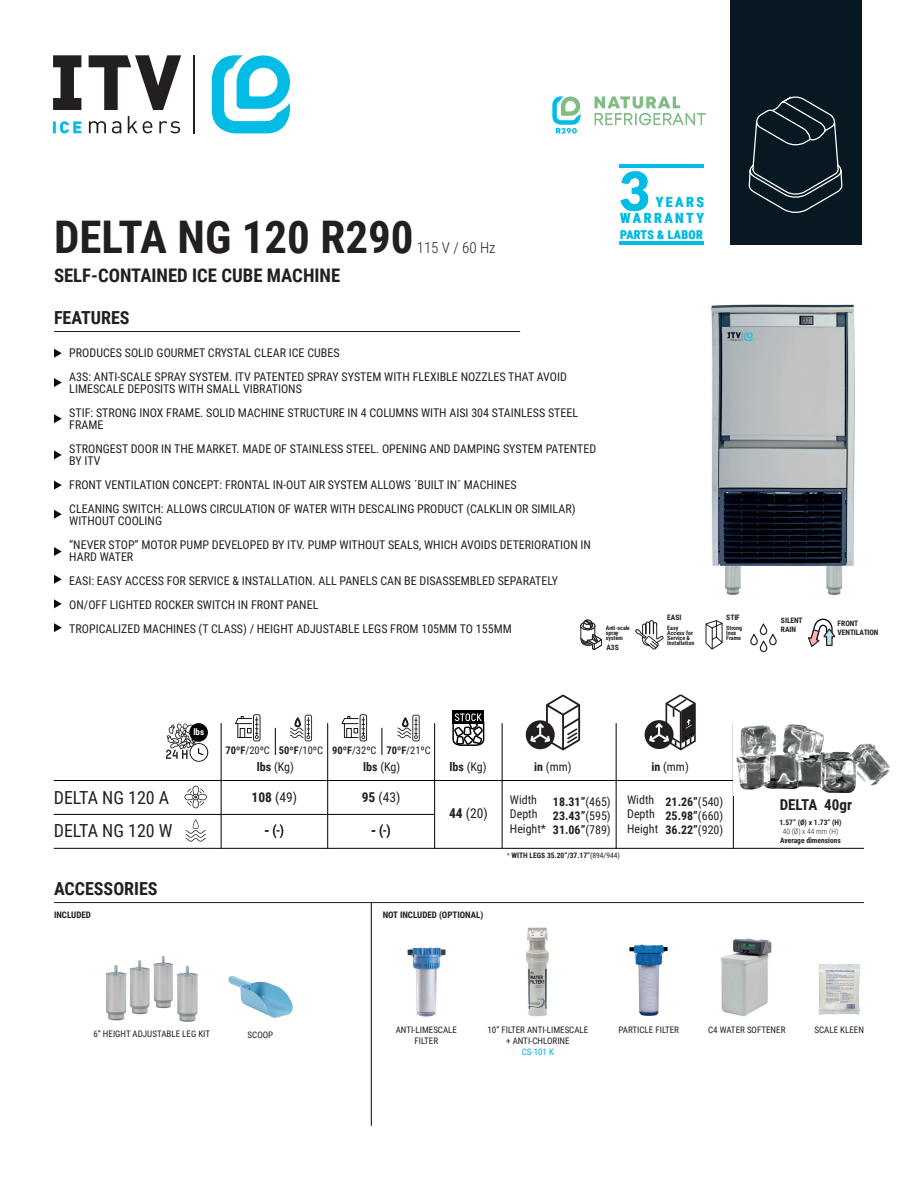
<style>
.page{position:relative;width:918px;height:1188px;background:#fff}
.page>*{position:absolute;margin:0;border:0;box-sizing:border-box;transform-origin:0 0}
.t1{font:900 53.4px "Lato";color:#02bce5}
.t2{font:700 45px "Roboto Condensed";color:#231f20}
.t3{font:700 18.75px "Roboto Condensed";color:#231f20}
.t4{font:18px "Roboto Condensed";color:#231f20}
.t5{font:700 18px "Roboto Condensed";color:#231f20}
.t6{font:700 15px "Roboto Condensed";color:#231f20}
.t7{font:300 15px "Roboto Condensed";color:#231f20}
.t8{font:700 13.95px/16.8px "Roboto Condensed";letter-spacing:.18em;color:#02bce5;text-align:right}
.t9{font:13.5px "Roboto Condensed";color:#231f20}
.t10{font:12px/24px "Roboto Condensed";color:#231f20}
.t11{font:700 12px/14.4px "Roboto Condensed";color:#231f20;text-align:justify}
.t12{font:700 12px "Roboto Condensed";letter-spacing:.03em;color:#02bce5}
.t13{font:10.5px "Roboto Condensed";color:#231f20}
.t14{font:9px/10.8px "Roboto Condensed";color:#231f20;text-align:center}
.t15{font:700 9px "Roboto Condensed";color:#231f20}
.t16{font:9px "Roboto Condensed";color:#00aee2}
.t17{font:700 9px "Roboto Condensed";color:#fff}
.t18{font:700 7.5px/9px "Roboto Condensed";color:#231f20}
.t19{font:300 7.5px "Roboto Condensed";color:#231f20}
.t20{font:700 6px/5.1px "Roboto Condensed";color:#231f20}
.s1{font-weight:700}
.s2{font-weight:400}
.s3{font-weight:300}
</style>
<div class="page">
<div style="left:730px;top:0;width:131px;height:245px;background:#071822"></div>
<hr style="left:54px;top:331px;width:466px;height:1px;background:#231f20">
<svg style="left:54px;top:349px;width:8px;height:9px"></svg>
<svg style="left:54px;top:378px;width:8px;height:9px"></svg>
<svg style="left:54px;top:414px;width:8px;height:9px"></svg>
<svg style="left:54px;top:450px;width:8px;height:9px"></svg>
<svg style="left:54px;top:481px;width:8px;height:9px"></svg>
<svg style="left:54px;top:510px;width:8px;height:9px"></svg>
<svg style="left:54px;top:547px;width:8px;height:9px"></svg>
<svg style="left:54px;top:575px;width:8px;height:9px"></svg>
<svg style="left:54px;top:599px;width:8px;height:9px"></svg>
<svg style="left:54px;top:623px;width:8px;height:9px"></svg>
<hr style="left:54px;top:902px;width:810px;height:1px;background:#231f20">
<hr style="left:371px;top:902px;width:1px;height:224px;background:#000">
<hr style="left:193px;top:55px;width:2px;height:79px;background:#231f20">
<svg style="left:212px;top:55px;width:78px;height:78px"></svg>
<svg style="left:89px;top:116px;width:91px;height:17px"></svg>
<svg style="left:53px;top:121px;width:28px;height:12px"></svg>
<svg style="left:53px;top:55px;width:128px;height:55px"></svg>
<hr style="left:619px;top:242px;width:85px;height:3px;background:#02bce5">
<hr style="left:619px;top:165px;width:85px;height:3px;background:#02bce5">
<svg style="left:184px;top:786px;width:23px;height:22px"></svg>
<hr style="left:54px;top:780px;width:679px;height:1px;background:#000">
<hr style="left:54px;top:814px;width:381px;height:1px;background:#000">
<hr style="left:54px;top:848px;width:810px;height:1px;background:#000">
<hr style="left:221px;top:723px;width:1px;height:126px;background:#000">
<hr style="left:327px;top:723px;width:1px;height:126px;background:#000">
<hr style="left:502px;top:723px;width:1px;height:126px;background:#000">
<hr style="left:434px;top:723px;width:1px;height:126px;background:#000">
<hr style="left:616px;top:723px;width:1px;height:126px;background:#000">
<hr style="left:733px;top:723px;width:1px;height:126px;background:#000">
<svg style="left:275px;top:728px;width:1px;height:27px"></svg>
<svg style="left:235px;top:714px;width:26px;height:27px"></svg>
<svg style="left:290px;top:715px;width:22px;height:26px"></svg>
<svg style="left:382px;top:728px;width:1px;height:27px"></svg>
<svg style="left:342px;top:714px;width:25px;height:27px"></svg>
<svg style="left:398px;top:715px;width:22px;height:26px"></svg>
<div style="left:526px;top:720px;width:29px;height:29px;background:#231f20;border-radius:50%"></div>
<svg style="left:530px;top:695px;width:50px;height:55px"></svg>
<div style="left:645px;top:720px;width:29px;height:29px;background:#231f20;border-radius:50%"></div>
<svg style="left:649px;top:695px;width:47px;height:55px"></svg>
<svg style="left:166px;top:724px;width:42px;height:38px"></svg>
<div style="left:189px;top:723px;width:19px;height:19px;background:#000;border-radius:50%"></div>
<svg style="left:186px;top:819px;width:20px;height:23px"></svg>
<div style="left:452px;top:710px;width:32px;height:14px;background:#000"></div>
<svg style="left:452px;top:713px;width:32px;height:33px"></svg>
<img style="left:229px;top:976px;width:64px;height:42px">
<img style="left:736px;top:724px;width:154px;height:69px">
<svg style="left:748px;top:96px;width:95px;height:117px"></svg>
<svg style="left:635px;top:620px;width:29px;height:30px"></svg>
<svg style="left:580px;top:619px;width:23px;height:31px"></svg>
<svg style="left:705px;top:620px;width:18px;height:30px"></svg>
<svg style="left:750px;top:623px;width:27px;height:29px"></svg>
<svg style="left:808px;top:618px;width:28px;height:29px"></svg>
<img style="left:711px;top:304px;width:144px;height:291px">
<img style="left:407px;top:947px;width:39px;height:70px">
<img style="left:720px;top:938px;width:52px;height:79px">
<img style="left:629px;top:945px;width:39px;height:71px">
<img style="left:526px;top:927px;width:23px;height:90px">
<img style="left:818px;top:964px;width:42px;height:51px">
<svg style="left:594px;top:96px;width:112px;height:30px"></svg>
<svg style="left:552px;top:96px;width:29px;height:38px"></svg>
<img style="left:129px;top:956px;width:44px;height:58px">
<h2 class="t2" style="left:54px;top:205px;width:361px">DELTA NG 120 R290</h2>
<p class="t7" style="left:417px;top:237px;width:81px">115 V / 60 Hz</p>
<h3 class="t3" style="left:54px;top:263px;width:288px">SELF-CONTAINED ICE CUBE MACHINE</h3>
<h3 class="t5" style="left:54px;top:305px;width:77px">FEATURES</h3>
<p class="t10" style="left:69px;top:340px;width:499px">PRODUCES SOLID GOURMET CRYSTAL CLEAR ICE CUBES<br>A3S: ANTI-SCALE SPRAY SYSTEM. ITV PATENTED SPRAY SYSTEM WITH FLEXIBLE NOZZLES THAT AVOID</p>
<p class="t10" style="left:69px;top:376px;width:510px">LIMESCALE DEPOSITS WITH SMALL VIBRATIONS<br>STIF: STRONG INOX FRAME. SOLID MACHINE STRUCTURE IN 4 COLUMNS WITH AISI 304 STAINLESS STEEL</p>
<p class="t10" style="left:69px;top:412px;width:528px">FRAME<br>STRONGEST DOOR IN THE MARKET. MADE OF STAINLESS STEEL. OPENING AND DAMPING SYSTEM PATENTED</p>
<p class="t10" style="left:69px;top:448px;width:508px">BY ITV<br>FRONT VENTILATION CONCEPT: FRONTAL IN-OUT AIR SYSTEM ALLOWS ´BUILT IN´ MACHINES<br>CLEANING SWITCH: ALLOWS CIRCULATION OF WATER WITH DESCALING PRODUCT (CALKLIN OR SIMILAR)</p>
<p class="t10" style="left:69px;top:508px;width:523px">WITHOUT COOLING<br>“NEVER STOP” MOTOR PUMP DEVELOPED BY ITV. PUMP WITHOUT SEALS, WHICH AVOIDS DETERIORATION IN</p>
<p class="t10" style="left:69px;top:544px;width:490px">HARD WATER<br>EASI: EASY ACCESS FOR SERVICE &amp; INSTALLATION. ALL PANELS CAN BE DISASSEMBLED SEPARATELY ON/OFF LIGHTED ROCKER SWITCH IN FRONT PANEL<br>TROPICALIZED MACHINES (T CLASS) / HEIGHT ADJUSTABLE LEGS FROM 105MM TO 155MM</p>
<h1 class="t1" style="left:619px;top:151px;width:32px">3</h1>
<p class="t12" style="left:620px;top:226px;width:84px">PARTS &amp; LABOR</p>
<p class="t8" style="left:620px;top:193px;width:85px">YEARS<br>WARRANTY</p>
<p class="t20" style="left:606px;top:625px;width:26px">Anti-scale spray system</p>
<p class="t18" style="left:606px;top:643px;width:14px">A3S</p>
<p class="t18" style="left:667px;top:613px;width:16px">EASI</p>
<p class="t20" style="left:667px;top:625px;width:29px">Easy<br>Access for<br>Service &amp;<br>Installation</p>
<p class="t18" style="left:726px;top:613px;width:15px">STIF</p>
<p class="t20" style="left:726px;top:625px;width:17px">Strong<br>Inox<br>Frame</p>
<p class="t17" style="left:193px;top:726px;width:12px">lbs</p>
<p class="t13" style="left:226px;top:743px;width:207px"><span class="s1">70ºF</span>/20ºC <span class="s1">50ºF</span>/10ºC <span class="s1">90ºF</span>/32ºC <span class="s1">70ºF</span>/21ºC</p>
<p class="t10" style="left:257px;top:754px;width:39px"><span class="s1">lbs</span> (Kg)</p>
<p class="t10" style="left:363px;top:754px;width:39px"><span class="s1">lbs</span> (Kg)</p>
<p class="t10" style="left:450px;top:754px;width:39px"><span class="s1">lbs</span> (Kg)</p>
<p class="t10" style="left:534px;top:754px;width:39px"><span class="s1">in</span> (mm)</p>
<p class="t10" style="left:652px;top:754px;width:39px"><span class="s1">in</span> (mm)</p>
<h3 class="t4" style="left:54px;top:785px;width:117px">DELTA NG 120 A</h3>
<h3 class="t4" style="left:54px;top:818px;width:120px">DELTA NG 120 W</h3>
<h3 class="t5" style="left:54px;top:876px;width:105px">ACCESSORIES</h3>
<p class="t15" style="left:54px;top:908px;width:39px">INCLUDED</p>
<p class="t9" style="left:252px;top:788px;width:47px"><span class="s1">108</span> (49)</p>
<p class="t9" style="left:362px;top:788px;width:40px"><span class="s1">95</span> (43)</p>
<p class="t9" style="left:264px;top:821px;width:21px"><span class="s1">-</span> (-)</p>
<p class="t9" style="left:371px;top:821px;width:21px"><span class="s1">-</span> (-)</p>
<p class="t9" style="left:449px;top:804px;width:40px"><span class="s1">44</span> (20)</p>
<p class="t10" style="left:510px;top:792px;width:38px;line-height:14.4px">Width<br>Depth<br>Height*</p>
<p class="t10" style="left:627px;top:792px;width:33px;line-height:14.4px">Width<br>Depth<br>Height</p>
<p class="t11" style="left:553px;top:794px;width:59px">18.31”<span class="s2">(465)<br></span>23.43”<span class="s2">(595)<br></span>31.06”<span class="s2">(789)</span></p>
<p class="t11" style="left:666px;top:794px;width:59px">21.26”<span class="s2">(540)<br></span>25.98”<span class="s2">(660)<br></span>36.22”<span class="s2">(920)</span></p>
<p class="t18" style="left:507px;top:851px;width:115px"><span class="s3">*</span> WITH LEGS 35.20”/37.17”<span class="s2">(894/944)</span></p>
<p class="t15" style="left:383px;top:908px;width:102px">NOT INCLUDED (OPTIONAL)</p>
<p class="t18" style="left:781px;top:615px;width:23px">SILENT<br>RAIN</p>
<p class="t18" style="left:838px;top:619px;width:42px">FRONT<br>VENTILATION</p>
<p class="t6" style="left:780px;top:794px;width:74px">DELTA 40gr</p>
<p class="t18" style="left:779px;top:818px;width:64px">1.57” (Ø) x 1.73” (H)</p>
<p class="t19" style="left:783px;top:826px;width:57px">40 (Ø) x 44 mm (H)</p>
<p class="t18" style="left:780px;top:836px;width:62px">Average dimensions</p>
<p class="t14" style="left:93px;top:1028px;width:118px">6” HEIGHT ADJUSTABLE LEG KIT</p>
<p class="t14" style="left:248px;top:1029px;width:27px">SCOOP</p>
<p class="t14" style="left:396px;top:1025px;width:63px">ANTI-LIMESCALE<br>FILTER</p>
<p class="t14" style="left:487px;top:1025px;width:102px">10” FILTER ANTI-LIMESCALE</p>
<p class="t14" style="left:619px;top:1025px;width:62px">PARTICLE FILTER</p>
<p class="t14" style="left:708px;top:1025px;width:79px">C4 WATER SOFTENER</p>
<p class="t14" style="left:506px;top:1035px;width:65px">+ ANTI-CHLORINE</p>
<p class="t16" style="left:522px;top:1046px;width:34px">CS-101 K</p>
<p class="t14" style="left:815px;top:1025px;width:51px">SCALE KLEEN</p>
</div>
